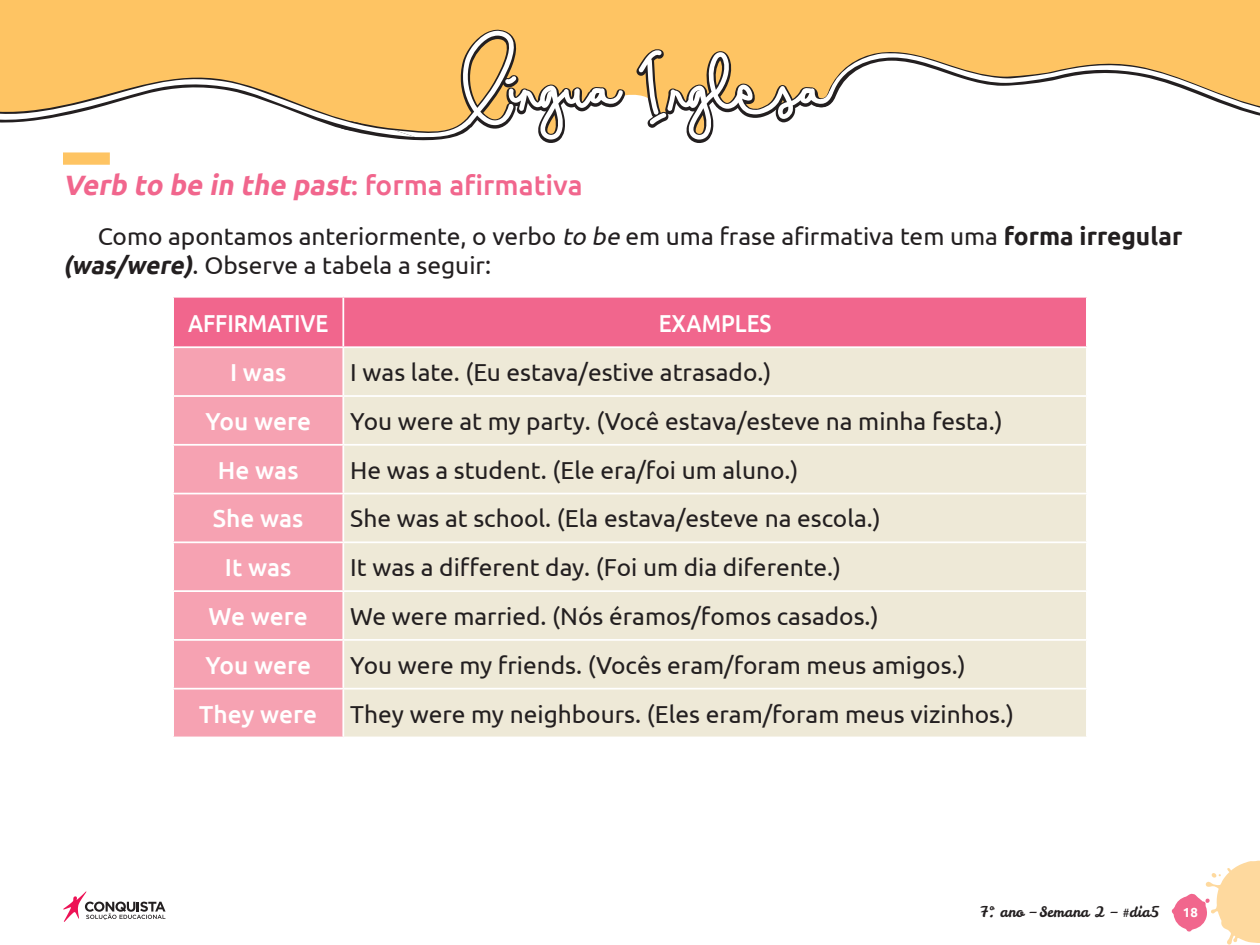
<style>
.page{position:relative;width:1260px;height:945px;background:#fff}
.page>*{position:absolute;margin:0;border:0;box-sizing:border-box;transform-origin:0 0}
.t1{font:italic 700 28px "Ubuntu";color:#f1668d}
.t2{font:24.5px/29.4px "Ubuntu";color:#231f20}
.t3{font:500 24.5px "Ubuntu";color:#fff}
.t4{font:500 24.5px "Ubuntu";color:#fff;scale:.9 1}
.t5{font:14.35px "Leckerli One";color:#231f20}
.t6{font:700 13.12px "Ubuntu";color:#fff}
.s1{font-weight:500;font-style:normal}
.s2{font-style:italic}
.s3{font-weight:700}
.s4{font-weight:700;font-style:italic}
</style>
<div class="page">
<svg style="left:1172px;top:861px;width:88px;height:84px"></svg>
<svg style="left:63px;top:891px;width:103px;height:31px"></svg>
<div style="left:0;top:0;width:1260px;height:52px;background:#fec463"></div>
<svg style="left:636px;top:48px;width:200px;height:95px"></svg>
<svg style="left:0;top:52px;width:1260px;height:85px"></svg>
<svg style="left:341px;top:30px;width:285px;height:113px"></svg>
<div style="left:63px;top:152px;width:47px;height:13px;background:#fec463"></div>
<div style="left:174px;top:298px;width:912px;height:48px;background:#f1668d"></div>
<div style="left:174px;top:348px;width:168px;height:389px;background:#f6a2b2"></div>
<div style="left:344px;top:348px;width:742px;height:389px;background:#eee9d7"></div>
<hr style="left:342px;top:298px;width:2px;height:48px;background:#fff">
<hr style="left:172px;top:395px;width:171px;height:2px;background:#fff">
<hr style="left:343px;top:395px;width:745px;height:2px;background:#fff">
<hr style="left:172px;top:444px;width:171px;height:2px;background:#fff">
<hr style="left:343px;top:444px;width:745px;height:2px;background:#fff">
<hr style="left:172px;top:493px;width:171px;height:1px;background:#fff">
<hr style="left:343px;top:493px;width:745px;height:1px;background:#fff">
<hr style="left:172px;top:541px;width:171px;height:2px;background:#fff">
<hr style="left:343px;top:541px;width:745px;height:2px;background:#fff">
<hr style="left:172px;top:590px;width:171px;height:2px;background:#fff">
<hr style="left:343px;top:590px;width:745px;height:2px;background:#fff">
<hr style="left:172px;top:639px;width:171px;height:2px;background:#fff">
<hr style="left:343px;top:639px;width:745px;height:2px;background:#fff">
<hr style="left:172px;top:688px;width:171px;height:2px;background:#fff">
<hr style="left:343px;top:688px;width:745px;height:2px;background:#fff">
<p class="t1" style="left:63px;top:168px;width:521px">Verb to be in the past<span class="s1">: forma afirmativa</span></p>
<p class="t2" style="left:63px;top:220px;width:1121px;text-indent:35px">Como apontamos anteriormente, o verbo <span class="s2">to be</span> em uma frase afirmativa tem uma <span class="s3">forma irregular </span><span class="s4">(was/were)</span>. Observe a tabela a seguir:</p>
<p class="t4" style="left:188px;top:307px;width:158px">AFFIRMATIVE</p>
<p class="t4" style="left:659px;top:307px;width:127px">EXAMPLES</p>
<p class="t3" style="left:230px;top:357px;width:58px">I was</p>
<p class="t2" style="left:350px;top:357px;width:423px">I was late. (Eu estava/estive atrasado.)</p>
<p class="t3" style="left:205px;top:406px;width:107px">You were</p>
<p class="t2" style="left:350px;top:406px;width:654px">You were at my party. (Você estava/esteve na minha festa.)</p>
<p class="t3" style="left:218px;top:454px;width:82px">He was</p>
<p class="t2" style="left:350px;top:455px;width:450px">He was a student. (Ele era/foi um aluno.)</p>
<p class="t3" style="left:213px;top:503px;width:92px">She was</p>
<p class="t2" style="left:350px;top:503px;width:532px">She was at school. (Ela estava/esteve na escola.)</p>
<p class="t3" style="left:225px;top:552px;width:68px">It was</p>
<p class="t2" style="left:350px;top:552px;width:492px">It was a different day. (Foi um dia diferente.)</p>
<p class="t3" style="left:209px;top:601px;width:101px">We were</p>
<p class="t2" style="left:350px;top:601px;width:530px">We were married. (Nós éramos/fomos casados.)</p>
<p class="t3" style="left:205px;top:650px;width:107px">You were</p>
<p class="t2" style="left:350px;top:650px;width:617px">You were my friends. (Vocês eram/foram meus amigos.)</p>
<p class="t3" style="left:199px;top:698px;width:119px">They were</p>
<p class="t2" style="left:350px;top:698px;width:665px">They were my neighbours. (Eles eram/foram meus vizinhos.)</p>
<p class="t5" style="left:980px;top:903px;width:181px">7º. ano – Semana 2 – #dia5</p>
<p class="t6" style="left:1183px;top:905px;width:16px">18</p>
</div>
